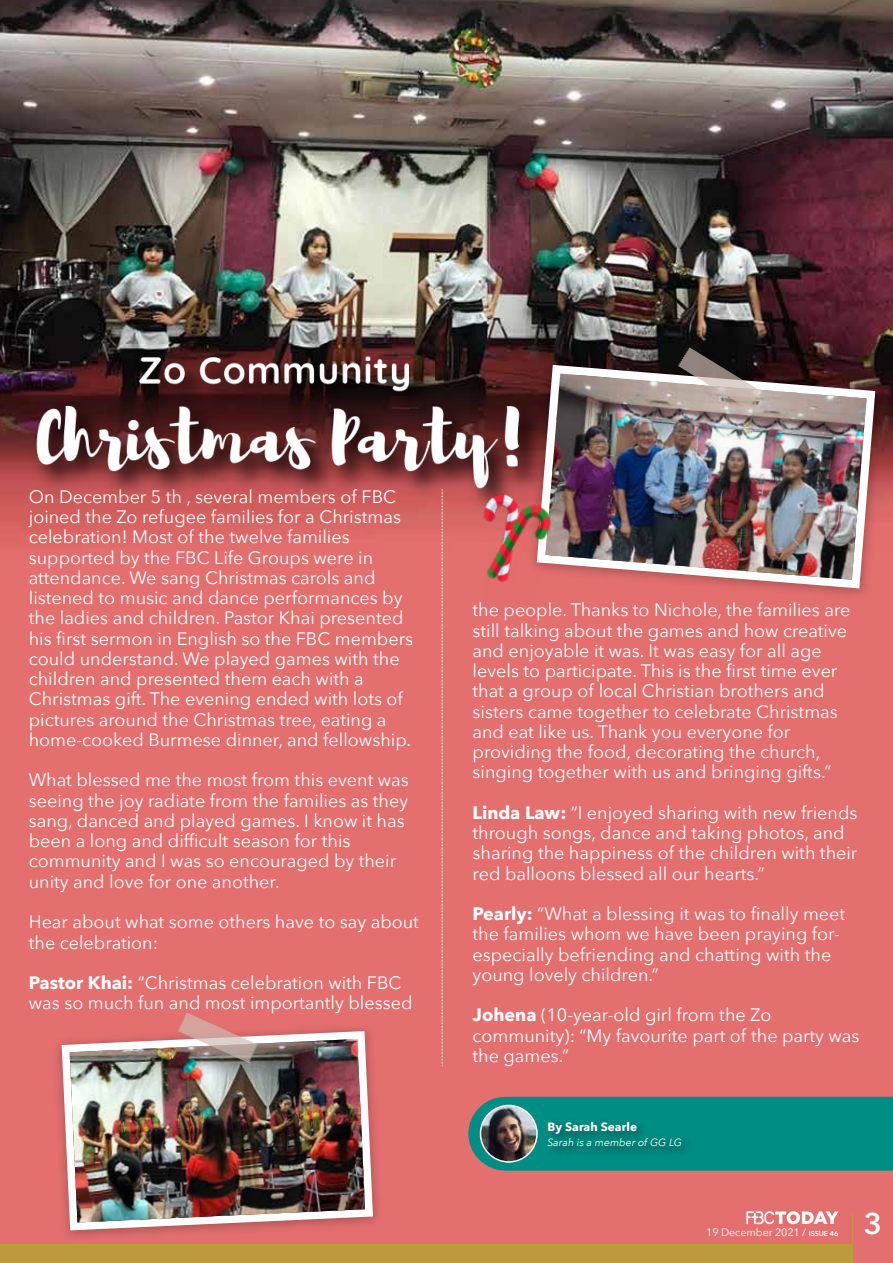
<style>
.page{position:relative;width:893px;height:1263px;background:#fff}
.page>*{position:absolute;margin:0;border:0;box-sizing:border-box;transform-origin:0 0}
.t1{font:600 30px "Avenir Next";color:#fff}
.t2{font:18px/20.2px "Avenir Next";color:#fff}
.t3{font:700 12px "Avenir Next";color:#fff}
.t4{font:10.8px "Avenir Next";letter-spacing:-.01em;color:#fff}
.t5{font:italic 10.5px "Avenir Next";color:#fff}
.s1{font-weight:700}
.s2{font-weight:600;font-size:7.2px}
</style>
<div class="page">
<img style="left:0;top:0;width:893px;height:1263px">
<svg style="left:442px;top:619px;width:1px;height:447px"></svg>
<img style="left:554px;top:354px;width:336px;height:252px">
<svg style="left:554px;top:365px;width:321px;height:223px"></svg>
<img style="left:554px;top:374px;width:313px;height:206px">
<svg style="left:678px;top:348px;width:82px;height:61px;background:#847a75"></svg>
<svg style="left:746px;top:1211px;width:92px;height:13px"></svg>
<div style="left:0;top:1245px;width:852px;height:18px;background:#be9a3f"></div>
<hr style="left:852px;top:1213px;width:1px;height:50px;background:#be9a3f">
<img style="left:24px;top:344px;width:530px;height:177px">
<img style="left:18px;top:327px;width:517px;height:172px">
<img style="left:429px;top:456px;width:160px;height:163px">
<img style="left:48px;top:1020px;width:341px;height:225px">
<svg style="left:62px;top:1031px;width:311px;height:199px"></svg>
<img style="left:70px;top:1039px;width:295px;height:183px">
<svg style="left:178px;top:1013px;width:79px;height:50px;background:#bf8e8b"></svg>
<svg style="left:468px;top:1097px;width:425px;height:74px;background:#148b81"></svg>
<img style="left:539px;top:1111px;width:354px;height:76px">
<img style="left:480px;top:1105px;width:57px;height:57px;border-radius:28px">
<div style="left:480px;top:1105px;width:58px;height:58px;border:2px solid #fff;border-radius:50%"></div>
<p class="t2" style="left:29px;top:486px;width:386px">On December 5 th , several members of FBC joined the Zo refugee families for a Christmas celebration! Most of the twelve families supported by the FBC Life Groups were in attendance. We sang Christmas carols and listened to music and dance performances by the ladies and children. Pastor Khai presented his first sermon in English so the FBC members could understand. We played games with the children and presented them each with a Christmas gift. The evening ended with lots of pictures around the Christmas tree, eating a home-cooked Burmese dinner, and fellowship.</p>
<p class="t2" style="left:29px;top:769px;width:382px">What blessed me the most from this event was seeing the joy radiate from the families as they sang, danced and played games. I know it has been a long and difficult season for this community and I was so encouraged by their unity and love for one another.</p>
<p class="t2" style="left:29px;top:911px;width:392px">Hear about what some others have to say about the celebration:</p>
<p class="t2" style="left:29px;top:972px;width:385px"><span class="s1">Pastor Khai:</span> “Christmas celebration with FBC was so much fun and most importantly blessed</p>
<p class="t2" style="left:473px;top:599px;width:379px">the people. Thanks to Nichole, the families are still talking about the games and how creative and enjoyable it was. It was easy for all age levels to participate. This is the first time ever that a group of local Christian brothers and sisters came together to celebrate Christmas and eat like us. Thank you everyone for providing the food, decorating the church, singing together with us and bringing gifts.”</p>
<p class="t2" style="left:473px;top:802px;width:386px"><span class="s1">Linda Law:</span> “I enjoyed sharing with new friends through songs, dance and taking photos, and sharing the happiness of the children with their red balloons blessed all our hearts.”</p>
<p class="t2" style="left:473px;top:903px;width:374px"><span class="s1">Pearly:</span> “What a blessing it was to finally meet the families whom we have been praying for&shy;especially befriending and chatting with the young lovely children.”</p>
<p class="t2" style="left:473px;top:1004px;width:388px"><span class="s1">Johena</span> (10-year-old girl from the Zo community): “My favourite part of the party was the games.”</p>
<p class="t3" style="left:547px;top:1116px;width:91px">By Sarah Searle</p>
<p class="t5" style="left:547px;top:1133px;width:136px">Sarah is a member of GG LG</p>
<p class="t4" style="left:706px;top:1223px;width:134px">19 December 2021 / <span class="s2">ISSUE 46</span></p>
<h1 class="t1" style="left:864px;top:1198px;width:20px">3</h1>
</div>
